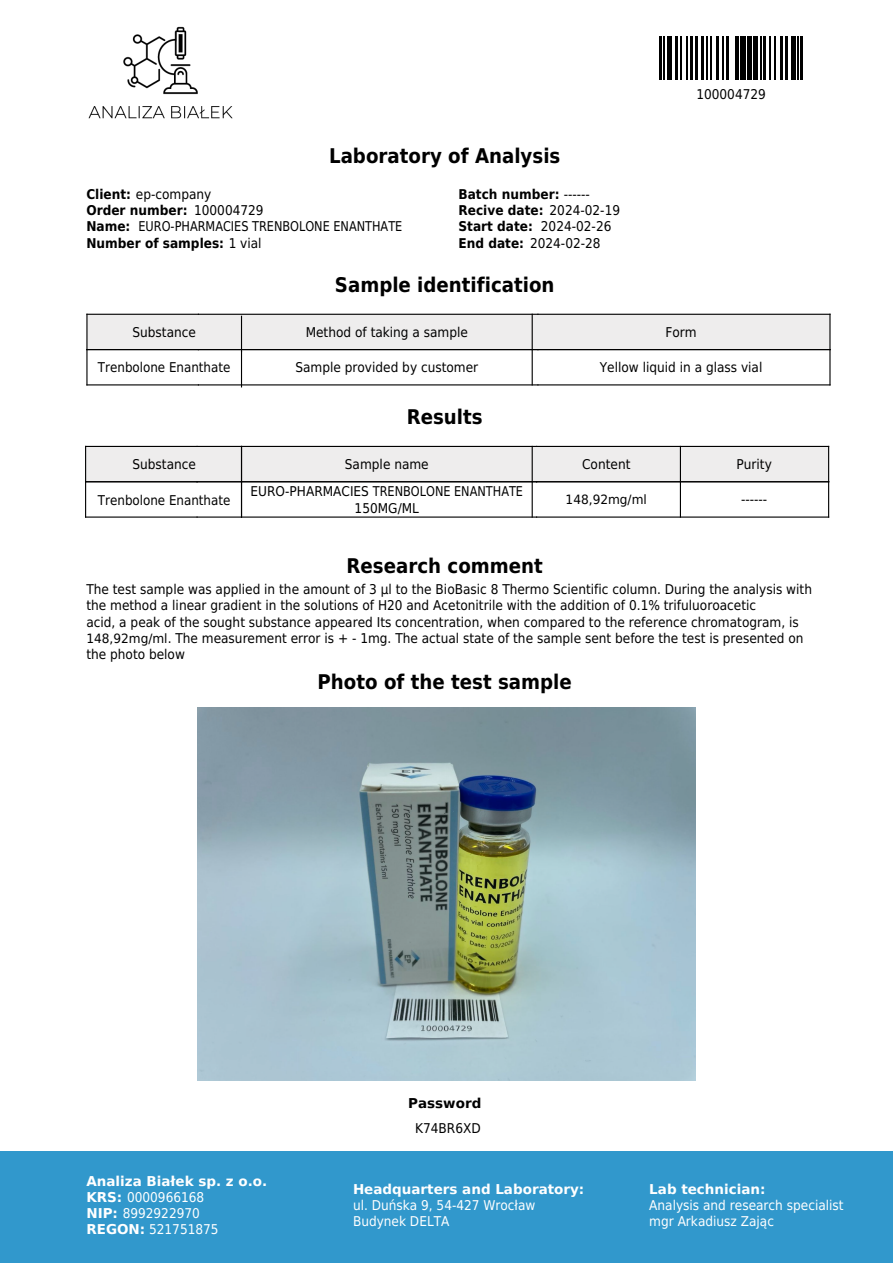
<style>
.page{position:relative;width:893px;height:1263px;background:#fff}
.page>*{position:absolute;margin:0;border:0;box-sizing:border-box;transform-origin:0 0}
.t1{font:700 20.25px "DejaVu Sans Condensed";color:#000}
.t2{font:13.5px/16.2px "DejaVu Sans Condensed";color:#000}
.t3{font:13.5px/16.2px "DejaVu Sans Condensed";color:#fff}
.t4{font:700 13.5px "DejaVu Sans";color:#fff}
.t5{font:700 13.5px/16.2px "DejaVu Sans Condensed";color:#000}
.t6{font:700 13.5px "DejaVu Sans";color:#000}
.t7{font:12.9px "DejaVu Sans Condensed";color:#000;scale:1.05 1}
.s1{font-weight:700}
.s2{font-weight:400}
.s3{font-size:12.9px}
.s4{font-family:"DejaVu Sans";font-weight:700}
</style>
<div class="page">
<div style="left:86px;top:446px;width:111px;height:36px;background:#eeeded"></div>
<div style="left:197px;top:446px;width:340px;height:36px;background:#eeeded"></div>
<div style="left:537px;top:446px;width:292px;height:36px;background:#eeeded"></div>
<hr style="left:85px;top:446px;width:1px;height:36px;background:#000">
<hr style="left:86px;top:446px;width:111px;height:1px;background:#000">
<hr style="left:86px;top:481px;width:111px;height:1px;background:#000">
<hr style="left:241px;top:446px;width:1px;height:36px;background:#000">
<hr style="left:680px;top:446px;width:1px;height:36px;background:#000">
<hr style="left:197px;top:446px;width:340px;height:1px;background:#000">
<hr style="left:197px;top:481px;width:340px;height:1px;background:#000">
<hr style="left:532px;top:446px;width:1px;height:36px;background:#000">
<hr style="left:828px;top:446px;width:1px;height:36px;background:#000">
<hr style="left:537px;top:446px;width:292px;height:1px;background:#000">
<hr style="left:537px;top:481px;width:292px;height:1px;background:#000">
<hr style="left:85px;top:482px;width:1px;height:35px;background:#000">
<hr style="left:86px;top:516px;width:111px;height:2px;background:#000">
<hr style="left:241px;top:482px;width:1px;height:35px;background:#000">
<hr style="left:197px;top:516px;width:340px;height:2px;background:#000">
<hr style="left:680px;top:482px;width:1px;height:35px;background:#000">
<hr style="left:532px;top:482px;width:1px;height:35px;background:#000">
<hr style="left:537px;top:516px;width:292px;height:2px;background:#000">
<hr style="left:828px;top:482px;width:1px;height:35px;background:#000">
<div style="left:87px;top:314px;width:111px;height:36px;background:#eeeded"></div>
<div style="left:198px;top:314px;width:340px;height:36px;background:#eeeded"></div>
<div style="left:538px;top:314px;width:292px;height:36px;background:#eeeded"></div>
<hr style="left:86px;top:314px;width:2px;height:36px;background:#000">
<hr style="left:87px;top:314px;width:111px;height:1px;background:#000">
<hr style="left:87px;top:349px;width:111px;height:1px;background:#000">
<hr style="left:241px;top:316px;width:1px;height:36px;background:#000">
<hr style="left:198px;top:314px;width:340px;height:1px;background:#000">
<hr style="left:198px;top:349px;width:340px;height:1px;background:#000">
<hr style="left:532px;top:314px;width:1px;height:36px;background:#000">
<hr style="left:829px;top:314px;width:1px;height:36px;background:#000">
<hr style="left:538px;top:314px;width:292px;height:1px;background:#000">
<hr style="left:538px;top:349px;width:292px;height:1px;background:#000">
<hr style="left:86px;top:350px;width:2px;height:35px;background:#000">
<hr style="left:87px;top:384px;width:111px;height:1px;background:#000">
<hr style="left:241px;top:352px;width:1px;height:35px;background:#000">
<hr style="left:198px;top:384px;width:340px;height:1px;background:#000">
<hr style="left:532px;top:350px;width:1px;height:35px;background:#000">
<hr style="left:538px;top:384px;width:292px;height:1px;background:#000">
<hr style="left:829px;top:350px;width:1px;height:35px;background:#000">
<img style="left:88px;top:26px;width:145px;height:93px">
<div style="left:0;top:1151px;width:893px;height:112px;background:#3198cc"></div>
<img style="left:197px;top:707px;width:498px;height:374px">
<svg style="left:667px;top:36px;width:125px;height:44px"></svg>
<hr style="left:659px;top:36px;width:3px;height:44px;background:#000">
<hr style="left:663px;top:36px;width:2px;height:44px;background:#000">
<hr style="left:668px;top:36px;width:4px;height:44px;background:#000">
<hr style="left:675px;top:36px;width:3px;height:44px;background:#000">
<hr style="left:681px;top:36px;width:1px;height:44px;background:#000">
<hr style="left:686px;top:36px;width:2px;height:44px;background:#000">
<hr style="left:690px;top:36px;width:3px;height:44px;background:#000">
<hr style="left:695px;top:36px;width:3px;height:44px;background:#000">
<hr style="left:701px;top:36px;width:2px;height:44px;background:#000">
<hr style="left:706px;top:36px;width:2px;height:44px;background:#000">
<hr style="left:710px;top:36px;width:2px;height:44px;background:#000">
<hr style="left:716px;top:36px;width:3px;height:44px;background:#000">
<hr style="left:722px;top:36px;width:1px;height:44px;background:#000">
<hr style="left:726px;top:36px;width:3px;height:44px;background:#000">
<hr style="left:735px;top:36px;width:1px;height:44px;background:#000">
<hr style="left:738px;top:36px;width:1px;height:44px;background:#000">
<div style="left:740px;top:36px;width:6px;height:44px;background:#000"></div>
<hr style="left:748px;top:36px;width:4px;height:44px;background:#000">
<div style="left:753px;top:36px;width:5px;height:44px;background:#000"></div>
<hr style="left:760px;top:36px;width:2px;height:44px;background:#000">
<hr style="left:763px;top:36px;width:3px;height:44px;background:#000">
<hr style="left:769px;top:36px;width:1px;height:44px;background:#000">
<hr style="left:775px;top:36px;width:1px;height:44px;background:#000">
<hr style="left:780px;top:36px;width:3px;height:44px;background:#000">
<hr style="left:785px;top:36px;width:2px;height:44px;background:#000">
<hr style="left:792px;top:36px;width:4px;height:44px;background:#000">
<hr style="left:797px;top:36px;width:2px;height:44px;background:#000">
<hr style="left:800px;top:36px;width:3px;height:44px;background:#000">
<h1 class="t1" style="left:329px;top:139px;width:233px">Laboratory of Analysis</h1>
<p class="t2" style="left:86px;top:186px;width:317px"><span class="s1">Client:</span> ep-company<br><span class="s1">Order number:</span> 100004729<br><span class="s1">Name:</span> EURO-PHARMACIES TRENBOLONE ENANTHATE<br><span class="s1">Number of samples:</span> 1 vial</p>
<p class="t5" style="left:458px;top:186px;width:163px">Batch number: <span class="s2">------<br></span>Recive date: <span class="s2">2024-02-19<br></span>Start date: <span class="s2">2024-02-26<br></span>End date: <span class="s2">2024-02-28</span></p>
<h1 class="t1" style="left:335px;top:268px;width:221px">Sample identification</h1>
<p class="t2" style="left:696px;top:86px;width:71px">100004729</p>
<p class="t2" style="left:132px;top:323px;width:65px">Substance</p>
<p class="t2" style="left:306px;top:323px;width:164px">Method of taking a sample</p>
<p class="t2" style="left:665px;top:323px;width:33px">Form</p>
<p class="t2" style="left:98px;top:359px;width:134px">Trenbolone Enanthate</p>
<p class="t2" style="left:295px;top:359px;width:184px">Sample provided by customer</p>
<p class="t2" style="left:600px;top:359px;width:164px">Yellow liquid in a glass vial</p>
<h1 class="t1" style="left:407px;top:400px;width:78px">Results</h1>
<p class="t2" style="left:132px;top:455px;width:65px">Substance</p>
<p class="t2" style="left:345px;top:455px;width:85px">Sample name</p>
<p class="t2" style="left:582px;top:455px;width:50px">Content</p>
<p class="t2" style="left:98px;top:491px;width:134px">Trenbolone Enanthate</p>
<p class="t2" style="left:251px;top:483px;width:274px;text-align:center">EURO-PHARMACIES TRENBOLONE ENANTHATE<br>150MG/ML</p>
<p class="t7" style="left:566px;top:488px;width:79px">148,92mg/ml</p>
<p class="t2" style="left:736px;top:455px;width:37px">Purity</p>
<p class="t2" style="left:741px;top:491px;width:28px">------</p>
<h1 class="t1" style="left:347px;top:549px;width:198px">Research comment</h1>
<p class="t2" style="left:86px;top:581px;width:727px">The test sample was applied in the amount of 3 µl to the BioBasic 8 Thermo Scientific column. During the analysis with the method a linear gradient in the solutions of H20 and Acetonitrile with the addition of 0.1% trifuluoroacetic<br>acid, a peak of the sought substance appeared Its concentration, when compared to the reference chromatogram, is <span class="s3">148,92mg/ml</span>. The measurement error is + - 1mg. The actual state of the sample sent before the test is presented on the photo below</p>
<h1 class="t1" style="left:318px;top:665px;width:256px">Photo of the test sample</h1>
<p class="t6" style="left:408px;top:1092px;width:75px">Password</p>
<p class="t4" style="left:86px;top:1170px;width:182px">Analiza Białek sp. z o.o.</p>
<p class="t3" style="left:86px;top:1188px;width:134px"><span class="s4">KRS:</span> 0000966168<br><span class="s4">NIP:</span> 8992922970<br><span class="s4">REGON:</span> 521751875</p>
<p class="t2" style="left:415px;top:1119px;width:67px">K74BR6XD</p>
<p class="t4" style="left:353px;top:1178px;width:188px">Siedziba i Laboratorium:</p>
<p class="t4" style="left:649px;top:1178px;width:181px">Badanie przeprowadził:</p>
<p class="t3" style="left:649px;top:1196px;width:178px">Specjalista s. an liz i badań</p>
<p class="t4" style="left:353px;top:1178px;width:233px">Headquarters and Laboratory:</p>
<p class="t3" style="left:353px;top:1196px;width:184px">ul. Duńska 9, 54-427 Wrocław<br>Budynek DELTA</p>
<p class="t4" style="left:649px;top:1178px;width:118px">Lab technician:</p>
<p class="t3" style="left:649px;top:1196px;width:196px">Analysis and research specialist mgr Arkadiusz Zając</p>
</div>
